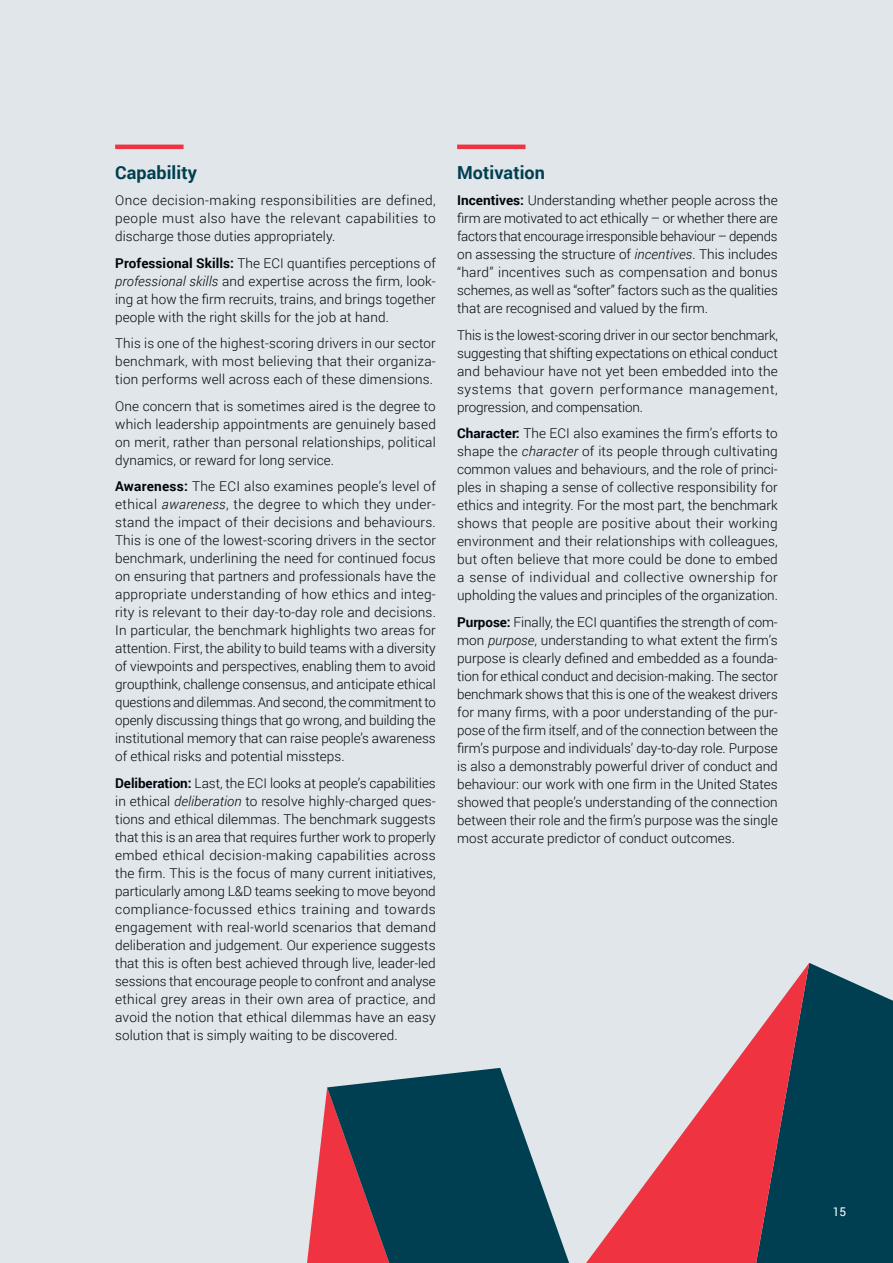
<style>
.page{position:relative;width:893px;height:1263px;background:#e0e6e9}
.page>*{position:absolute;margin:0;border:0;box-sizing:border-box;transform-origin:0 0}
.t1{font:700 18px "Roboto";letter-spacing:.005em;color:#003e51}
.t2{font:300 13.5px/18px "Roboto";letter-spacing:.005em;color:#00050f;text-align:justify}
.t3{font:12px "Roboto";color:#fff}
.s1{font-weight:700}
.s2{font-style:italic}
</style>
<div class="page">
<svg style="left:638px;top:963px;width:255px;height:300px"></svg>
<svg style="left:307px;top:1067px;width:331px;height:196px;fill:#003e51"></svg>
<hr style="left:115px;top:145px;width:69px;height:4px;background:#ef3340">
<hr style="left:457px;top:145px;width:68px;height:4px;background:#ef3340">
<h1 class="t1" style="left:115px;top:160px;width:83px">Capability</h1>
<p class="t2" style="left:115px;top:191px;width:322px">Once decision-making responsibilities are defined, people must also have the relevant capabilities to discharge those duties appropriately.</p>
<p class="t2" style="left:115px;top:254px;width:322px"><span class="s1">Professional Skills:</span> The ECI quantifies perceptions of <span class="s2">professional skills</span> and expertise across the firm, look&shy;ing at how the firm recruits, trains, and brings together people with the right skills for the job at hand.</p>
<p class="t2" style="left:115px;top:334px;width:322px">This is one of the highest-scoring drivers in our sector benchmark, with most believing that their organiza&shy;tion performs well across each of these dimensions.</p>
<p class="t2" style="left:115px;top:397px;width:322px">One concern that is sometimes aired is the degree to which leadership appointments are genuinely based on merit, rather than personal relationships, political dynamics, or reward for long service.</p>
<p class="t2" style="left:115px;top:477px;width:322px"><span class="s1">Awareness:</span> The ECI also examines people’s level of ethical <span class="s2">awareness</span>, the degree to which they under&shy;stand the impact of their decisions and behaviours.<br>This is one of the lowest-scoring drivers in the sector benchmark, underlining the need for continued focus on ensuring that partners and professionals have the appropriate understanding of how ethics and integ&shy;rity is relevant to their day-to-day role and decisions.<br>In particular, the benchmark highlights two areas for attention. First, the ability to build teams with a diversity of viewpoints and perspectives, enabling them to avoid groupthink, challenge consensus, and anticipate ethical questions and dilemmas. And second, the commitment to openly discussing things that go wrong, and building the institutional memory that can raise people’s awareness of ethical risks and potential missteps.</p>
<p class="t2" style="left:115px;top:774px;width:322px"><span class="s1">Deliberation:</span> Last, the ECI looks at people’s capabilities in ethical <span class="s2">deliberation</span> to resolve highly-charged ques&shy;tions and ethical dilemmas. The benchmark suggests that this is an area that requires further work to properly embed ethical decision-making capabilities across the firm. This is the focus of many current initiatives, particularly among L&amp;D teams seeking to move beyond compliance-focussed ethics training and towards engagement with real-world scenarios that demand deliberation and judgement. Our experience suggests that this is often best achieved through live, leader-led sessions that encourage people to confront and analyse ethical grey areas in their own area of practice, and avoid the notion that ethical dilemmas have an easy solution that is simply waiting to be discovered.</p>
<h1 class="t1" style="left:457px;top:160px;width:89px">Motivation</h1>
<p class="t2" style="left:457px;top:191px;width:322px"><span class="s1">Incentives:</span> Understanding whether people across the firm are motivated to act ethically – or whether there are factors that encourage irresponsible behaviour – depends on assessing the structure of <span class="s2">incentives</span>. This includes “hard” incentives such as compensation and bonus schemes, as well as “softer” factors such as the qualities that are recognised and valued by the firm.</p>
<p class="t2" style="left:457px;top:326px;width:322px">This is the lowest-scoring driver in our sector benchmark, suggesting that shifting expectations on ethical conduct and behaviour have not yet been embedded into the systems that govern performance management, progression, and compensation.</p>
<p class="t2" style="left:457px;top:424px;width:322px"><span class="s1">Character:</span> The ECI also examines the firm’s efforts to shape the <span class="s2">character</span> of its people through cultivating common values and behaviours, and the role of princi&shy;ples in shaping a sense of collective responsibility for ethics and integrity. For the most part, the benchmark shows that people are positive about their working environment and their relationships with colleagues, but often believe that more could be done to embed a sense of individual and collective ownership for upholding the values and principles of the organization.</p>
<p class="t2" style="left:457px;top:613px;width:322px"><span class="s1">Purpose:</span> Finally, the ECI quantifies the strength of com&shy;mon <span class="s2">purpose</span>, understanding to what extent the firm’s purpose is clearly defined and embedded as a founda&shy;tion for ethical conduct and decision-making. The sector benchmark shows that this is one of the weakest drivers for many firms, with a poor understanding of the pur&shy;pose of the firm itself, and of the connection between the firm’s purpose and individuals’ day-to-day role. Purpose is also a demonstrably powerful driver of conduct and behaviour: our work with one firm in the United States showed that people’s understanding of the connection between their role and the firm’s purpose was the single most accurate predictor of conduct outcomes.</p>
<p class="t3" style="left:833px;top:1203px;width:15px">15</p>
</div>
